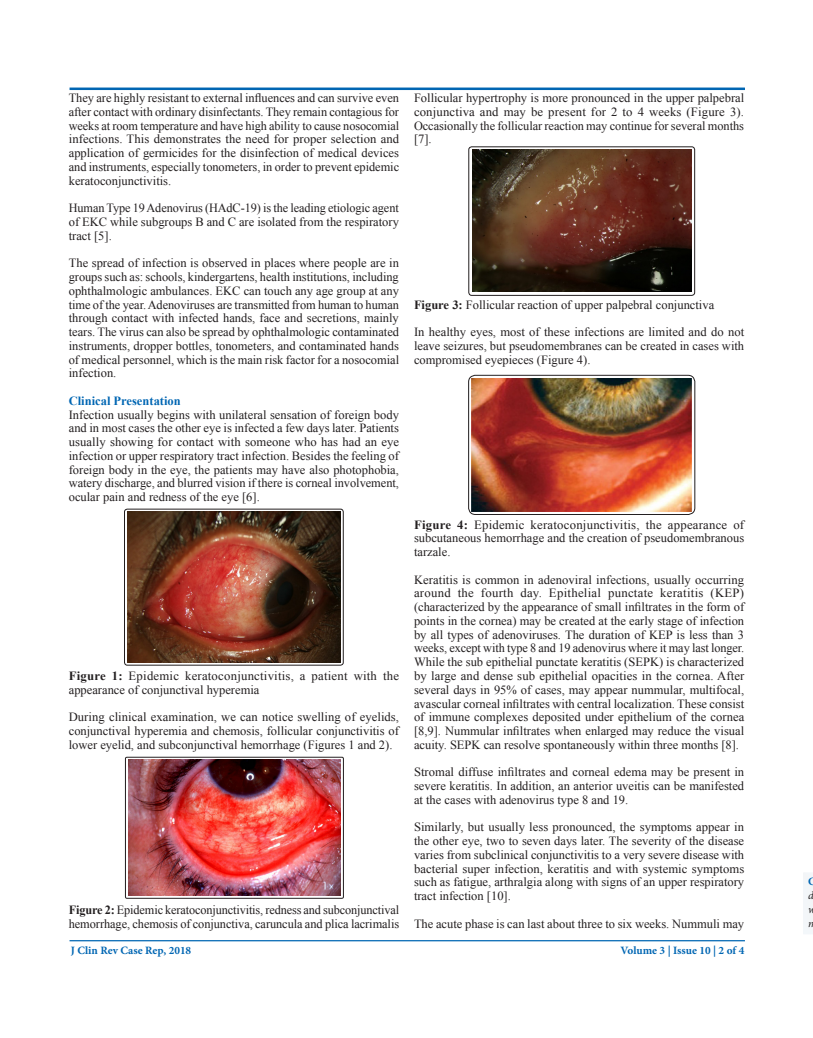
<style>
.page{position:relative;width:813px;height:1038px;background:#fff}
.page>*{position:absolute;margin:0;border:0;box-sizing:border-box;transform-origin:0 0}
.t1{font:12.5px/13.8px "Times New Roman";color:#231f20;text-align:justify}
.t2{font:700 12.5px "Times New Roman";color:#0166b3}
.t3{font:700 11.25px "Minion Pro";color:#0166b3}
.t4{font:italic 11.25px/13.8px "Minion Pro";color:#231f20}
.s1{font-weight:700}
.s2{font-weight:700;font-style:normal;color:#0166b3}
</style>
<div class="page">
<hr style="left:69px;top:940px;width:675px;height:1px;background:#0166b3">
<svg style="left:69px;top:87px;width:676px;height:4px"></svg>
<div style="left:799px;top:867px;width:13px;height:69px;background:#f3f6f9"></div>
<img style="left:128px;top:512px;width:212px;height:150px">
<div style="left:124px;top:509px;width:219px;height:156px;border:1px solid #231f20;border-radius:3px"></div>
<img style="left:128px;top:759px;width:213px;height:136px">
<div style="left:125px;top:757px;width:218px;height:141px;border:1px solid #231f20"></div>
<img style="left:472px;top:150px;width:219px;height:141px">
<div style="left:468px;top:147px;width:226px;height:148px;border:1px solid #231f20;border-radius:3px"></div>
<img style="left:472px;top:379px;width:219px;height:132px">
<div style="left:468px;top:375px;width:227px;height:140px;border:1px solid #231f20;border-radius:7px"></div>
<p class="t1" style="left:69px;top:91px;width:332px">They are highly resistant to external influences and can survive even after contact with ordinary disinfectants. They remain contagious for weeks at room temperature and have high ability to cause nosocomial infections. This demonstrates the need for proper selection and application of germicides for the disinfection of medical devices and instruments, especially tonometers, in order to prevent epidemic keratoconjunctivitis.</p>
<p class="t1" style="left:69px;top:201px;width:332px">Human Type 19 Adenovirus (HAdC-19) is the leading etiologic agent of EKC while subgroups B and C are isolated from the respiratory tract [5].</p>
<p class="t1" style="left:69px;top:256px;width:332px">The spread of infection is observed in places where people are in groups such as: schools, kindergartens, health institutions, including ophthalmologic ambulances. EKC can touch any age group at any time of the year. Adenoviruses are transmitted from human to human through contact with infected hands, face and secretions, mainly tears. The virus can also be spread by ophthalmologic contaminated instruments, dropper bottles, tonometers, and contaminated hands of medical personnel, which is the main risk factor for a nosocomial infection.</p>
<p class="t2" style="left:69px;top:392px;width:113px">Clinical Presentation</p>
<p class="t1" style="left:69px;top:407px;width:332px">Infection usually begins with unilateral sensation of foreign body and in most cases the other eye is infected a few days later. Patients usually showing for contact with someone who has had an eye infection or upper respiratory tract infection. Besides the feeling of foreign body in the eye, the patients may have also photophobia, watery discharge, and blurred vision if there is corneal involvement, ocular pain and redness of the eye [6].</p>
<p class="t1" style="left:69px;top:668px;width:332px"><span class="s1">Figure 1:</span> Epidemic keratoconjunctivitis, a patient with the appearance of conjunctival hyperemia</p>
<p class="t1" style="left:69px;top:710px;width:332px">During clinical examination, we can notice swelling of eyelids, conjunctival hyperemia and chemosis, follicular conjunctivitis of lower eyelid, and subconjunctival hemorrhage (Figures 1 and 2).</p>
<p class="t1" style="left:69px;top:902px;width:332px"><span class="s1">Figure 2:</span> Epidemic keratoconjunctivitis, redness and subconjunctival hemorrhage, chemosis of conjunctiva, caruncula and plica lacrimalis</p>
<p class="t1" style="left:414px;top:91px;width:332px">Follicular hypertrophy is more pronounced in the upper palpebral conjunctiva and may be present for 2 to 4 weeks (Figure 3).<br>Occasionally the follicular reaction may continue for several months [7].</p>
<p class="t1" style="left:414px;top:297px;width:302px"><span class="s1">Figure 3:</span> Follicular reaction of upper palpebral conjunctiva</p>
<p class="t1" style="left:414px;top:325px;width:332px">In healthy eyes, most of these infections are limited and do not leave seizures, but pseudomembranes can be created in cases with compromised eyepieces (Figure 4).</p>
<p class="t1" style="left:414px;top:517px;width:332px"><span class="s1">Figure 4:</span> Epidemic keratoconjunctivitis, the appearance of subcutaneous hemorrhage and the creation of pseudomembranous tarzale.</p>
<p class="t1" style="left:414px;top:572px;width:332px">Keratitis is common in adenoviral infections, usually occurring around the fourth day. Epithelial punctate keratitis (KEP) (characterized by the appearance of small infiltrates in the form of points in the cornea) may be created at the early stage of infection by all types of adenoviruses. The duration of KEP is less than 3 weeks, except with type 8 and 19 adenovirus where it may last longer.<br>While the sub epithelial punctate keratitis (SEPK) is characterized by large and dense sub epithelial opacities in the cornea. After several days in 95% of cases, may appear nummular, multifocal, avascular corneal infiltrates with central localization. These consist of immune complexes deposited under epithelium of the cornea [8,9]. Nummular infiltrates when enlarged may reduce the visual acuity. SEPK can resolve spontaneously within three months [8].</p>
<p class="t1" style="left:414px;top:765px;width:332px">Stromal diffuse infiltrates and corneal edema may be present in severe keratitis. In addition, an anterior uveitis can be manifested at the cases with adenovirus type 8 and 19.</p>
<p class="t1" style="left:414px;top:820px;width:332px">Similarly, but usually less pronounced, the symptoms appear in the other eye, two to seven days later. The severity of the disease varies from subclinical conjunctivitis to a very severe disease with bacterial super infection, keratitis and with systemic symptoms such as fatigue, arthralgia along with signs of an upper respiratory tract infection [10].</p>
<p class="t1" style="left:414px;top:916px;width:332px">The acute phase is can last about three to six weeks. Nummuli may</p>
<p class="t3" style="left:71px;top:942px;width:122px">J Clin Rev Case Rep, 2018</p>
<p class="t3" style="left:620px;top:942px;width:125px">Volume 3 | Issue 10 | 2 of 4</p>
<p class="t4" style="left:808px;top:875px;width:10px"><span class="s2">C </span>d w m</p>
</div>
